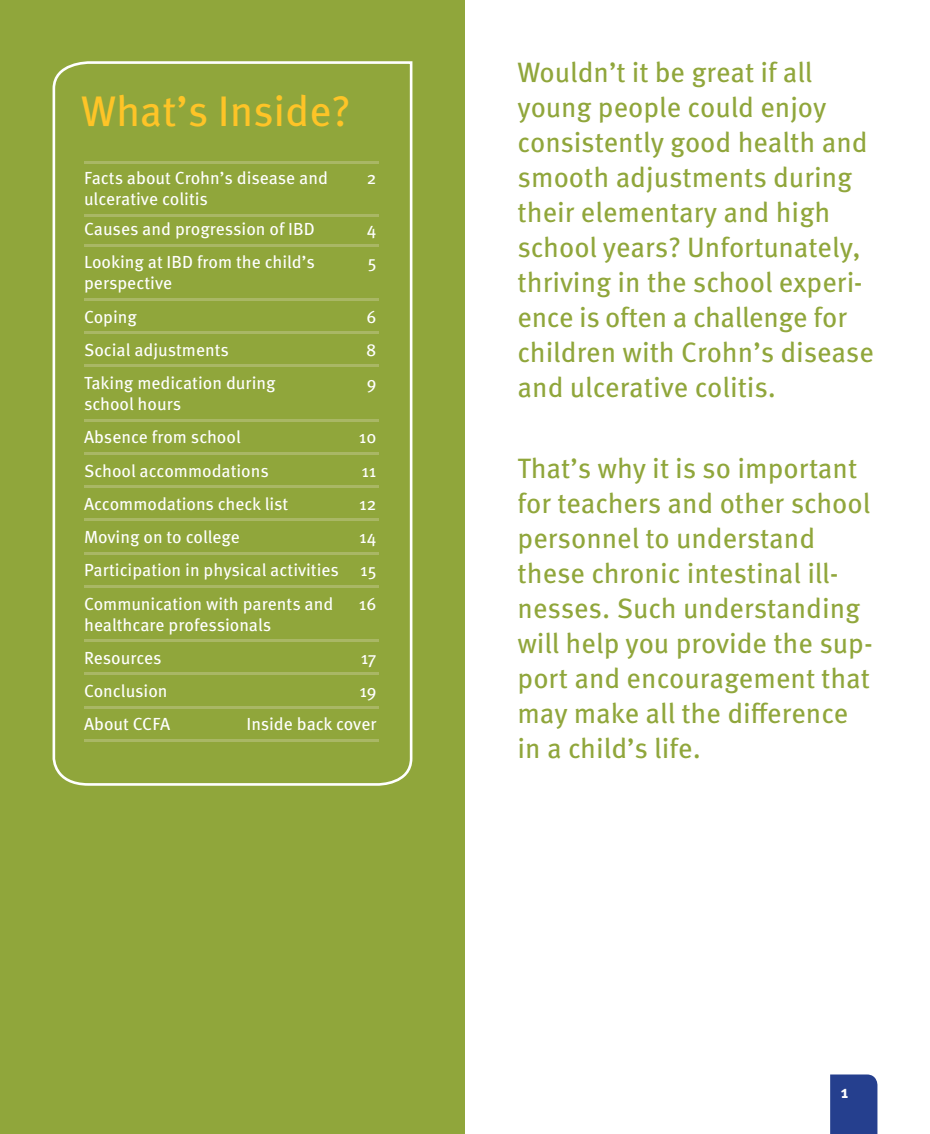
<style>
.page{position:relative;width:930px;height:1134px;background:#fff}
.page>*{position:absolute;margin:0;border:0;box-sizing:border-box;transform-origin:0 0}
.t1{font:42.88px "Meta Pro";color:#fec427}
.t2{font:28px/35px "Meta Pro";color:#90a63b}
.t3{font:17.5px/33.2px "Meta Pro";color:#fff}
.t4{font:700 17.5px "Meta Pro";color:#fff}
</style>
<div class="page">
<div style="left:0;top:0;width:465px;height:1134px;background:#90a63b"></div>
<div style="left:830px;top:1074px;width:47px;height:60px;background:#253f8e"></div>
<svg style="left:52px;top:61px;width:360px;height:725px"></svg>
<hr style="left:84px;top:162px;width:294px;height:2px;background:#a9b765">
<hr style="left:84px;top:214px;width:294px;height:3px;background:#a9b765">
<hr style="left:84px;top:244px;width:294px;height:2px;background:#a9b765">
<hr style="left:84px;top:298px;width:294px;height:3px;background:#a9b765">
<hr style="left:84px;top:331px;width:294px;height:3px;background:#a9b765">
<hr style="left:84px;top:365px;width:294px;height:2px;background:#a9b765">
<hr style="left:84px;top:419px;width:294px;height:2px;background:#a9b765">
<hr style="left:84px;top:452px;width:294px;height:3px;background:#a9b765">
<hr style="left:84px;top:485px;width:294px;height:3px;background:#a9b765">
<hr style="left:84px;top:519px;width:294px;height:2px;background:#a9b765">
<hr style="left:84px;top:552px;width:294px;height:2px;background:#a9b765">
<hr style="left:84px;top:585px;width:294px;height:3px;background:#a9b765">
<hr style="left:84px;top:639px;width:294px;height:3px;background:#a9b765">
<hr style="left:84px;top:673px;width:294px;height:2px;background:#a9b765">
<hr style="left:84px;top:706px;width:294px;height:2px;background:#a9b765">
<hr style="left:84px;top:739px;width:294px;height:3px;background:#a9b765">
<h1 class="t1" style="left:81px;top:97px;width:271px">What’s Inside?</h1>
<p class="t3" style="left:84px;top:163px;width:245px">Facts about Crohn’s disease and</p>
<p class="t3" style="left:367px;top:163px;width:11px">2</p>
<p class="t3" style="left:84px;top:186px;width:232px;line-height:29.8px">ulcerative colitis<br>Causes and progression of IBD</p>
<p class="t3" style="left:366px;top:214px;width:11px">4</p>
<p class="t3" style="left:84px;top:247px;width:232px">Looking at IBD from the child’s</p>
<p class="t3" style="left:368px;top:247px;width:10px">5</p>
<p class="t3" style="left:84px;top:268px;width:90px">perspective<br>Coping</p>
<p class="t3" style="left:366px;top:302px;width:12px">6</p>
<p class="t3" style="left:84px;top:335px;width:146px">Social adjustments</p>
<p class="t3" style="left:366px;top:335px;width:12px">8</p>
<p class="t3" style="left:84px;top:368px;width:193px">Taking medication during</p>
<p class="t3" style="left:367px;top:368px;width:11px">9</p>
<p class="t3" style="left:84px;top:389px;width:158px">school hours<br>Absence from school</p>
<p class="t3" style="left:359px;top:422px;width:19px">10</p>
<p class="t3" style="left:84px;top:456px;width:186px">School accommodations</p>
<p class="t3" style="left:361px;top:456px;width:17px">11</p>
<p class="t3" style="left:84px;top:489px;width:206px">Accommodations check list</p>
<p class="t3" style="left:359px;top:489px;width:19px">12</p>
<p class="t3" style="left:84px;top:522px;width:157px">Moving on to college</p>
<p class="t3" style="left:84px;top:522px;width:294px;text-align:justify;text-indent:275px">14<br>Participation in physical activities 15<br>Communication with parents and</p>
<p class="t3" style="left:359px;top:589px;width:19px">16</p>
<p class="t3" style="left:84px;top:610px;width:189px">healthcare professionals<br>Resources</p>
<p class="t3" style="left:360px;top:643px;width:17px">17</p>
<p class="t3" style="left:84px;top:676px;width:85px">Conclusion</p>
<p class="t3" style="left:359px;top:676px;width:19px">19</p>
<p class="t3" style="left:84px;top:709px;width:88px">About CCFA</p>
<p class="t3" style="left:246px;top:709px;width:131px">Inside back cover</p>
<p class="t2" style="left:517px;top:58px;width:358px">Wouldn’t it be great if all young people could enjoy consistently good health and smooth adjustments during their elementary and high school years? Unfortunately, thriving in the school experi&shy;ence is often a challenge for children with Crohn’s disease and ulcerative colitis.</p>
<p class="t2" style="left:517px;top:453px;width:356px">That’s why it is so important for teachers and other school personnel to understand these chronic intestinal ill&shy;nesses. Such understanding will help you provide the sup&shy;port and encouragement that may make all the difference in a child’s life.</p>
<p class="t4" style="left:840px;top:1086px;width:9px">1</p>
</div>
